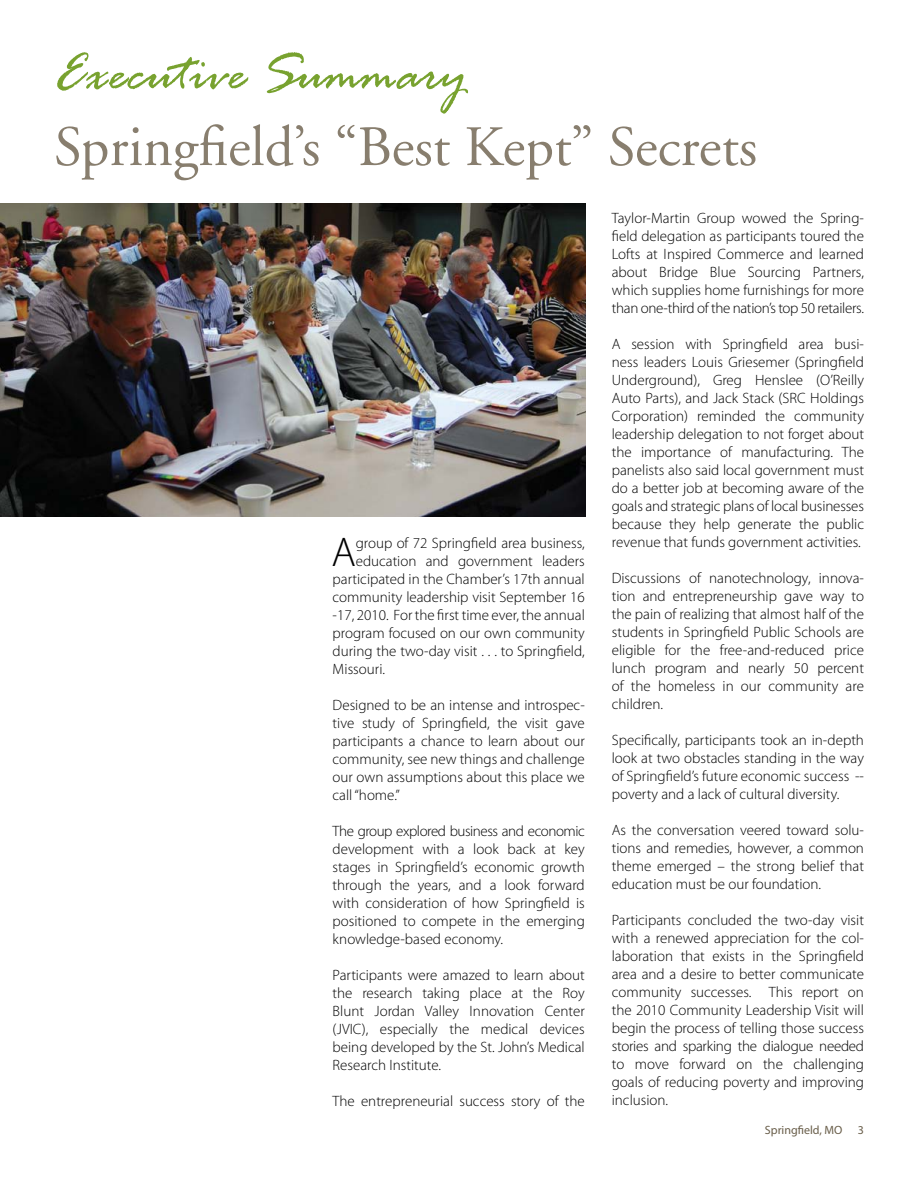
<style>
.page{position:relative;width:918px;height:1188px;background:#fff}
.page>*{position:absolute;margin:0;border:0;box-sizing:border-box;transform-origin:0 0}
.t1{font:57px "Adobe Garamond";color:#887e6e}
.t2{font:italic 57px "Rage";color:#78a22f}
.t3{font:300 41.7px "Myriad Pro";color:#000}
.t4{font:300 15px/18px "Myriad Pro";color:#000;text-align:justify}
.t5{font:12px "Myriad Pro";color:#695e4a}
</style>
<div class="page">
<img style="left:0;top:203px;width:586px;height:313px">
<h1 class="t2" style="left:54px;top:43px;width:414px">Executive Summary</h1>
<h1 class="t1" style="left:54px;top:116px;width:705px">Springfield’s “Best Kept” Secrets</h1>
<h2 class="t3" style="left:331px;top:529px;width:26px">A</h2>
<p class="t4" style="left:356px;top:534px;width:231px">group of 72 Springfield area business,</p>
<p class="t4" style="left:356px;top:552px;width:231px">education and government leaders</p>
<p class="t4" style="left:333px;top:570px;width:254px">participated in the Chamber’s 17th annual</p>
<p class="t4" style="left:333px;top:588px;width:254px">community leadership visit September 16</p>
<p class="t4" style="left:333px;top:606px;width:254px">-17, 2010. For the first time ever, the annual</p>
<p class="t4" style="left:333px;top:624px;width:254px">program focused on our own community</p>
<p class="t4" style="left:333px;top:642px;width:254px">during the two-day visit . . . to Springfield,</p>
<p class="t4" style="left:333px;top:660px;width:54px">Missouri.</p>
<p class="t4" style="left:333px;top:696px;width:254px">Designed to be an intense and introspec&shy;tive study of Springfield, the visit gave participants a chance to learn about our community, see new things and challenge our own assumptions about this place we call “home.”</p>
<p class="t4" style="left:333px;top:822px;width:254px">The group explored business and economic development with a look back at key stages in Springfield’s economic growth through the years, and a look forward with consideration of how Springfield is positioned to compete in the emerging knowledge-based economy.</p>
<p class="t4" style="left:333px;top:966px;width:254px">Participants were amazed to learn about the research taking place at the Roy Blunt Jordan Valley Innovation Center (JVIC), especially the medical devices being developed by the St. John’s Medical Research Institute.</p>
<p class="t4" style="left:333px;top:1092px;width:254px">The entrepreneurial success story of the</p>
<p class="t4" style="left:612px;top:209px;width:254px">Taylor-Martin Group wowed the Spring&shy;field delegation as participants toured the Lofts at Inspired Commerce and learned about Bridge Blue Sourcing Partners, which supplies home furnishings for more than one-third of the nation’s top 50 retailers.</p>
<p class="t4" style="left:612px;top:335px;width:254px">A session with Springfield area busi&shy;ness leaders Louis Griesemer (Springfield Underground), Greg Henslee (O’Reilly Auto Parts), and Jack Stack (SRC Holdings Corporation) reminded the community leadership delegation to not forget about the importance of manufacturing. The panelists also said local government must do a better job at becoming aware of the goals and strategic plans of local businesses because they help generate the public revenue that funds government activities.</p>
<p class="t4" style="left:612px;top:569px;width:254px">Discussions of nanotechnology, innova&shy;tion and entrepreneurship gave way to the pain of realizing that almost half of the students in Springfield Public Schools are eligible for the free-and-reduced price lunch program and nearly 50 percent of the homeless in our community are children.</p>
<p class="t4" style="left:612px;top:731px;width:254px">Specifically, participants took an in-depth look at two obstacles standing in the way of Springfield’s future economic success -- poverty and a lack of cultural diversity.</p>
<p class="t4" style="left:612px;top:821px;width:254px">As the conversation veered toward solu&shy;tions and remedies, however, a common theme emerged – the strong belief that education must be our foundation.</p>
<p class="t4" style="left:612px;top:911px;width:254px">Participants concluded the two-day visit with a renewed appreciation for the col&shy;laboration that exists in the Springfield area and a desire to better communicate community successes. This report on the 2010 Community Leadership Visit will begin the process of telling those success stories and sparking the dialogue needed to move forward on the challenging goals of reducing poverty and improving inclusion.</p>
<p class="t5" style="left:765px;top:1123px;width:79px">Springfield, MO</p>
<p class="t5" style="left:858px;top:1123px;width:8px">3</p>
</div>
